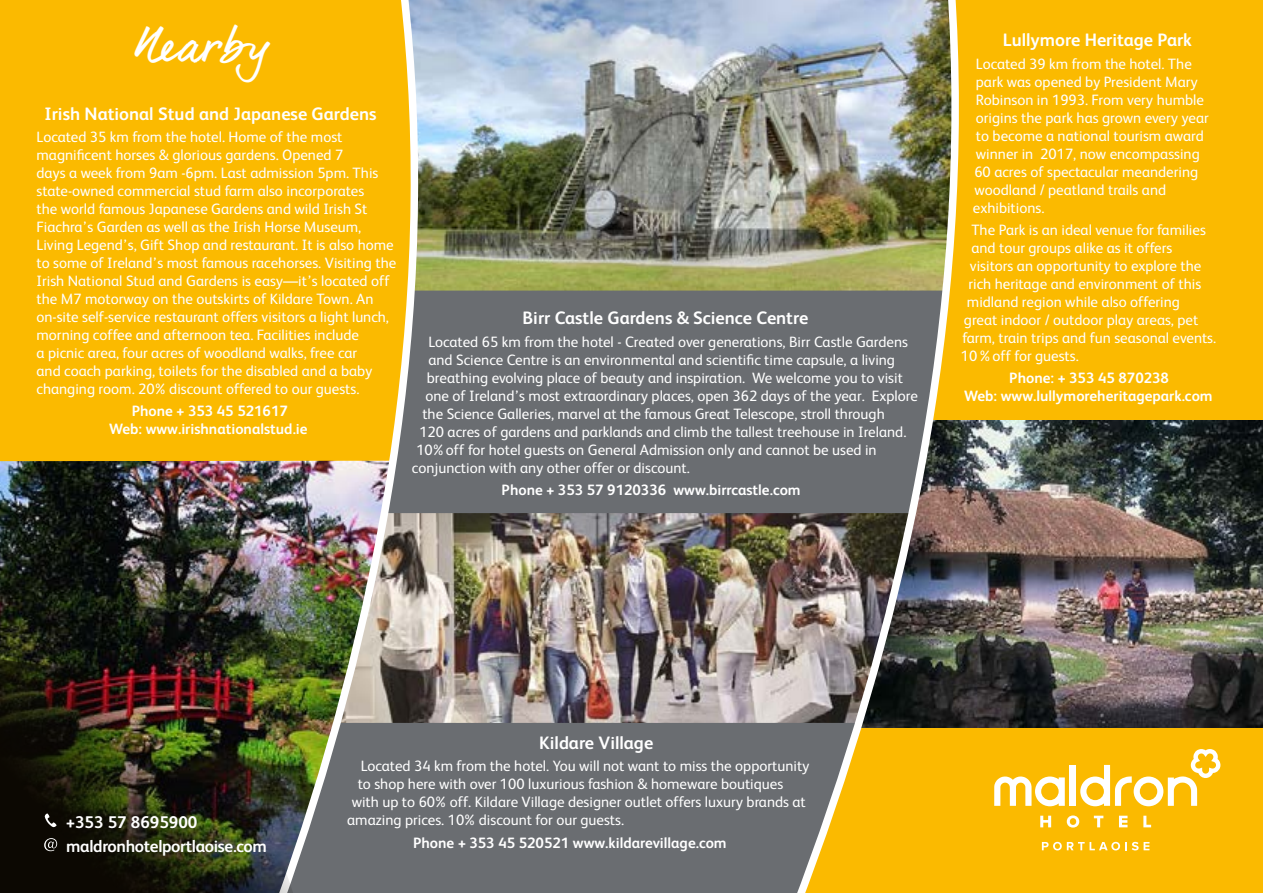
<style>
.page{position:relative;width:1263px;height:893px;background:#fff}
.page>*{position:absolute;margin:0;border:0;box-sizing:border-box;transform-origin:0 0}
.t1{font:47.55px "dear Joe 6";color:#fff}
.t2{font:700 18px "FS Albert";color:#fff}
.t3{font:700 16.95px/23.2px "FS Albert";letter-spacing:-.02em;color:#fff}
.t4{font:15px/18px "FS Albert";color:#fff}
.t5{font:700 15px/18px "FS Albert";color:#fff;text-align:center}
</style>
<div class="page">
<div style="left:690px;top:0;width:573px;height:893px;background:#fbba00"></div>
<img style="left:974px;top:421px;width:289px;height:306px">
<img style="left:441px;top:0;width:533px;height:893px">
<img style="left:0;top:0;width:441px;height:893px">
<svg style="left:1080px;top:749px;width:140px;height:57px"></svg>
<div style="left:1069px;top:765px;width:7px;height:41px;background:#fff"></div>
<svg style="left:994px;top:776px;width:71px;height:30px"></svg>
<svg style="left:1040px;top:816px;width:11px;height:11px"></svg>
<svg style="left:1067px;top:815px;width:12px;height:13px"></svg>
<svg style="left:1094px;top:816px;width:9px;height:11px"></svg>
<svg style="left:1119px;top:816px;width:8px;height:11px"></svg>
<svg style="left:1143px;top:816px;width:8px;height:11px"></svg>
<svg style="left:1042px;top:842px;width:107px;height:8px"></svg>
<img style="left:0;top:658px;width:297px;height:235px">
<svg style="left:44px;top:838px;width:13px;height:13px"></svg>
<svg style="left:45px;top:813px;width:12px;height:14px"></svg>
<h1 class="t1" style="left:132px;top:17px;width:142px">Nearby</h1>
<p class="t2" style="left:45px;top:103px;width:333px">Irish National Stud and Japanese Gardens</p>
<p class="t4" style="left:37px;top:128px;width:361px">Located 35 km from the hotel. Home of the most magnificent horses &amp; glorious gardens. Opened 7<br>days a week from 9am -6pm. Last admission 5pm. This state-owned commercial stud farm also incorporates<br>the world famous Japanese Gardens and wild Irish St Fiachra’s Garden as well as the Irish Horse Museum, Living Legend’s, Gift Shop and restaurant. It is also home to some of Ireland’s most famous racehorses. Visiting the Irish National Stud and Gardens is easy—it’s located off the M7 motorway on the outskirts of Kildare Town. An on-site self-service restaurant offers visitors a light lunch, morning coffee and afternoon tea. Facilities include<br>a picnic area, four acres of woodland walks, free car<br>and coach parking, toilets for the disabled and a baby changing room. 20% discount offered to our guests.</p>
<p class="t5" style="left:109px;top:402px;width:200px">Phone + 353 45 521617<br>Web: www.irishnationalstud.ie</p>
<p class="t2" style="left:522px;top:308px;width:287px">Birr Castle Gardens &amp; Science Centre</p>
<p class="t4" style="left:428px;top:332px;width:481px">Located 65 km from the hotel - Created over generations, Birr Castle Gardens</p>
<p class="t4" style="left:428px;top:350px;width:468px">and Science Centre is an environmental and scientific time capsule, a living</p>
<p class="t4" style="left:427px;top:368px;width:477px">breathing evolving place of beauty and inspiration. We welcome you to visit</p>
<p class="t4" style="left:425px;top:386px;width:494px">one of Ireland’s most extraordinary places, open 362 days of the year. Explore</p>
<p class="t4" style="left:422px;top:404px;width:464px">the Science Galleries, marvel at the famous Great Telescope, stroll through</p>
<p class="t4" style="left:419px;top:422px;width:488px">120 acres of gardens and parklands and climb the tallest treehouse in Ireland.</p>
<p class="t4" style="left:416px;top:440px;width:462px">10% off for hotel guests on General Admission only and cannot be used in</p>
<p class="t4" style="left:412px;top:458px;width:279px">conjunction with any other offer or discount.</p>
<p class="t5" style="left:502px;top:481px;width:301px">Phone + 353 57 9120336 www.birrcastle.com</p>
<p class="t2" style="left:1003px;top:30px;width:191px">Lullymore Heritage Park</p>
<p class="t4" style="left:973px;top:54px;width:237px">Located 39 km from the hotel. The park was opened by President Mary<br>Robinson in 1993. From very humble origins the park has grown every year to become a national tourism award winner in 2017, now encompassing<br>60 acres of spectacular meandering woodland / peatland trails and exhibitions.</p>
<p class="t4" style="left:971px;top:221px;width:236px">The Park is an ideal venue for families</p>
<p class="t4" style="left:971px;top:239px;width:202px">and tour groups alike as it offers</p>
<p class="t4" style="left:970px;top:257px;width:233px">visitors an opportunity to explore the</p>
<p class="t4" style="left:968px;top:275px;width:234px">rich heritage and environment of this</p>
<p class="t4" style="left:967px;top:293px;width:215px">midland region while also offering</p>
<p class="t4" style="left:964px;top:311px;width:236px">great indoor / outdoor play areas, pet</p>
<p class="t4" style="left:962px;top:329px;width:255px">farm, train trips and fun seasonal events.</p>
<p class="t4" style="left:961px;top:347px;width:119px">10%off for guests.</p>
<p class="t5" style="left:964px;top:369px;width:250px">Phone: + 353 45 870238<br>Web: www.lullymoreheritagepark.com</p>
<p class="t3" style="left:66px;top:811px;width:202px">+353 57 8695900 maldronhotelportlaoise.com</p>
<p class="t2" style="left:539px;top:732px;width:116px">Kildare Village</p>
<p class="t4" style="left:361px;top:757px;width:450px">Located 34 km from the hotel. You will not want to miss the opportunity</p>
<p class="t4" style="left:358px;top:775px;width:427px">to shop here with over 100 luxurious fashion &amp; homeware boutiques</p>
<p class="t4" style="left:352px;top:793px;width:456px">with up to 60% off. Kildare Village designer outlet offers luxury brands at</p>
<p class="t4" style="left:347px;top:811px;width:278px">amazing prices. 10% discount for our guests.</p>
<p class="t5" style="left:413px;top:833px;width:315px">Phone + 353 45 520521 www.kildarevillage.com</p>
</div>
